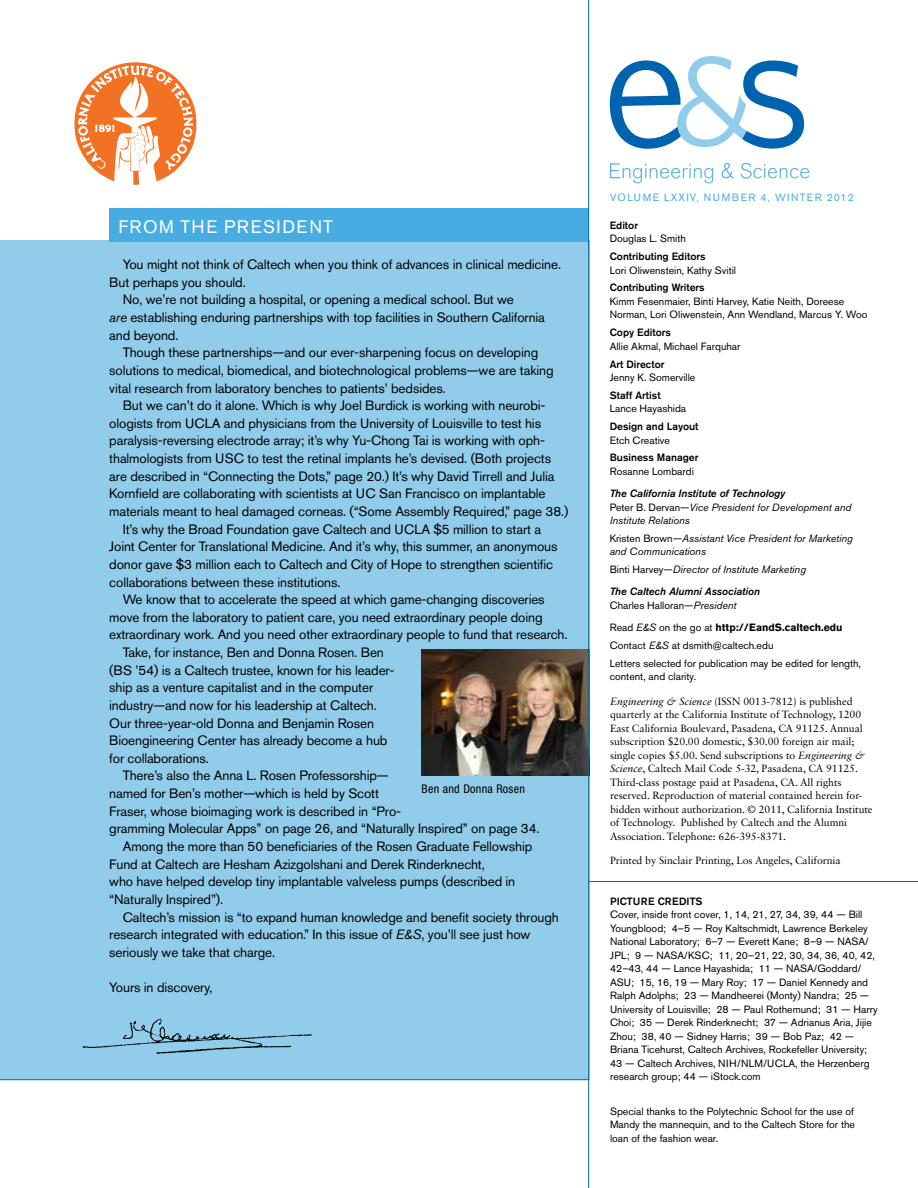
<style>
.page{position:relative;width:918px;height:1188px;background:#fff}
.page>*{position:absolute;margin:0;border:0;box-sizing:border-box;transform-origin:0 0}
.t1{font:18px "Akzidenz Grotesk Pro";letter-spacing:.08em;color:#fff}
.t2{font:13.5px "Akzidenz Grotesk Pro";letter-spacing:-.01em;color:#000}
.t3{font:condensed 12px "Helvetica Neue";letter-spacing:.025em;color:#000}
.t4{font:10.5px/13.5px "Akzidenz Grotesk Pro";color:#000}
.t5{font:10.5px/13.5px "Sabon LT Std";letter-spacing:-.005em;color:#000}
.t6{font:italic 10.5px/13.5px "Akzidenz Grotesk Pro";color:#000}
.t7{font:500 10.5px "Akzidenz Grotesk Pro";color:#000}
.t8{font:10.5px "Akzidenz Grotesk Pro";letter-spacing:.11em;color:#46ace1}
.s1{font-style:italic}
.s2{font-weight:500}
.s3{font-style:normal}
.s4{font-weight:700}
</style>
<div class="page">
<div style="left:0;top:241px;width:589px;height:839px;background:#92cceb"></div>
<div style="left:109px;top:208px;width:480px;height:33px;background:#46ace1"></div>
<svg style="left:74px;top:62px;width:123px;height:123px"></svg>
<svg style="left:610px;top:163px;width:199px;height:20px"></svg>
<svg style="left:609px;top:56px;width:195px;height:93px"></svg>
<hr style="left:0;top:1079px;width:589px;height:1px;background:#006a9e">
<img style="left:78px;top:1018px;width:246px;height:63px">
<hr style="left:589px;top:881px;width:329px;height:1px;background:#006a9e">
<img style="left:422px;top:650px;width:166px;height:125px">
<hr style="left:588px;top:0;width:1px;height:1188px;background:#006a9e">
<h1 class="t1" style="left:118px;top:215px;width:27px">From</h1>
<h1 class="t1" style="left:181px;top:215px;width:61px">the Pres</h1>
<h1 class="t1" style="left:276px;top:215px;width:20px">iden</h1>
<h1 class="t1" style="left:323px;top:215px;width:11px">t</h1>
<p class="t2" style="left:123px;top:256px;width:440px">You might not think of Caltech when you think of advances in clinical medicine.</p>
<p class="t2" style="left:109px;top:273px;width:138px">But perhaps you should.</p>
<p class="t2" style="left:123px;top:291px;width:393px">No, we’re not building a hospital, or opening a medical school. But we</p>
<p class="t2" style="left:109px;top:309px;width:437px"><span class="s1">are</span> establishing enduring partnerships with top facilities in Southern California</p>
<p class="t2" style="left:109px;top:326px;width:71px">and beyond.</p>
<p class="t2" style="left:123px;top:344px;width:417px">Though these partnerships—and our ever-sharpening focus on developing</p>
<p class="t2" style="left:109px;top:361px;width:446px">solutions to medical, biomedical, and biotechnological problems—we are taking</p>
<p class="t2" style="left:109px;top:379px;width:338px">vital research from laboratory benches to patients’ bedsides.</p>
<p class="t2" style="left:123px;top:397px;width:424px">But we can’t do it alone. Which is why Joel Burdick is working with neurobi-</p>
<p class="t2" style="left:109px;top:414px;width:433px">ologists from UCLA and physicians from the University of Louisville to test his</p>
<p class="t2" style="left:109px;top:432px;width:437px">paralysis-reversing electrode array; it’s why Yu-Chong Tai is working with oph-</p>
<p class="t2" style="left:109px;top:450px;width:443px">thalmologists from USC to test the retinal implants he’s devised. (Both projects</p>
<p class="t2" style="left:109px;top:467px;width:447px">are described in “Connecting the Dots,” page 20.) It’s why David Tirrell and Julia</p>
<p class="t2" style="left:109px;top:485px;width:438px">Kornfield are collaborating with scientists at UC San Francisco on implantable</p>
<p class="t2" style="left:109px;top:503px;width:461px">materials meant to heal damaged corneas. (“Some Assembly Required,” page 38.)</p>
<p class="t2" style="left:123px;top:520px;width:420px">It’s why the Broad Foundation gave Caltech and UCLA $5 million to start a</p>
<p class="t2" style="left:109px;top:538px;width:450px">Joint Center for Translational Medicine. And it’s why, this summer, an anonymous</p>
<p class="t2" style="left:109px;top:555px;width:446px">donor gave $3 million each to Caltech and City of Hope to strengthen scientific</p>
<p class="t2" style="left:109px;top:573px;width:233px">collaborations between these institutions.</p>
<p class="t2" style="left:123px;top:591px;width:423px">We know that to accelerate the speed at which game-changing discoveries</p>
<p class="t2" style="left:109px;top:608px;width:435px">move from the laboratory to patient care, you need extraordinary people doing</p>
<p class="t2" style="left:109px;top:626px;width:460px">extraordinary work. And you need other extraordinary people to fund that research.</p>
<p class="t2" style="left:123px;top:644px;width:263px">Take, for instance, Ben and Donna Rosen. Ben</p>
<p class="t2" style="left:109px;top:661px;width:287px">(BS ’54) is a Caltech trustee, known for his leader-</p>
<p class="t2" style="left:109px;top:679px;width:265px">ship as a venture capitalist and in the computer</p>
<p class="t2" style="left:109px;top:696px;width:269px">industry—and now for his leadership at Caltech.</p>
<p class="t2" style="left:109px;top:714px;width:266px">Our three-year-old Donna and Benjamin Rosen</p>
<p class="t2" style="left:109px;top:732px;width:280px">Bioengineering Center has already become a hub</p>
<p class="t2" style="left:109px;top:749px;width:101px">for collaborations.</p>
<p class="t2" style="left:123px;top:767px;width:268px">There’s also the Anna L. Rosen Professorship—</p>
<p class="t2" style="left:109px;top:785px;width:271px">named for Ben’s mother—which is held by Scott</p>
<p class="t2" style="left:109px;top:802px;width:293px">Fraser, whose bioimaging work is described in “Pro-</p>
<p class="t2" style="left:109px;top:820px;width:432px">gramming Molecular Apps” on page 26, and “Naturally Inspired” on page 34.</p>
<p class="t2" style="left:123px;top:838px;width:411px">Among the more than 50 beneficiaries of the Rosen Graduate Fellowship</p>
<p class="t2" style="left:109px;top:855px;width:377px">Fund at Caltech are H esham Azizgolshani and Derek Rinderknecht,</p>
<p class="t2" style="left:109px;top:873px;width:408px">who have helped develop tiny implantable valveless pumps (described in</p>
<p class="t2" style="left:109px;top:890px;width:115px">“Naturally Inspired”).</p>
<p class="t2" style="left:123px;top:908px;width:438px">Caltech’s mission is “to expand human knowledge and benefit society through</p>
<p class="t2" style="left:109px;top:926px;width:423px">research integrated with education.” In this issue of <span class="s1">E&amp;S</span>, you’ll see just how</p>
<p class="t2" style="left:109px;top:943px;width:167px">seriously we take that charge.</p>
<p class="t2" style="left:109px;top:979px;width:105px">Yours in discovery,</p>
<p class="t3" style="left:422px;top:781px;width:105px">Ben and Donna Rosen</p>
<p class="t8" style="left:610px;top:190px;width:17px">Volume</p>
<p class="t8" style="left:664px;top:190px;width:59px">LXXIV, Number</p>
<p class="t8" style="left:761px;top:190px;width:95px">4, winter 2012</p>
<p class="t7" style="left:610px;top:218px;width:30px">Editor</p>
<p class="t4" style="left:610px;top:232px;width:78px">Douglas L. Smith</p>
<p class="t7" style="left:610px;top:250px;width:97px">Contributing Editors</p>
<p class="t4" style="left:610px;top:263px;width:128px">Lori Oliwenstein, Kathy Svitil</p>
<p class="t7" style="left:610px;top:281px;width:97px">Contributing Writers</p>
<p class="t4" style="left:610px;top:294px;width:259px">Kimm Fesenmaier, Binti Harvey, Katie Neith, Doreese<br>Norman, Lori Oliwenstein, Ann Wendland, Marcus Y. Woo</p>
<p class="t7" style="left:610px;top:326px;width:63px">Copy Editors</p>
<p class="t4" style="left:610px;top:339px;width:132px">Allie Akmal, Michael Farquhar</p>
<p class="t7" style="left:610px;top:357px;width:56px">Art Director</p>
<p class="t4" style="left:610px;top:371px;width:87px">Jenny K. Somerville</p>
<p class="t7" style="left:610px;top:388px;width:52px">Staff Artist</p>
<p class="t4" style="left:610px;top:402px;width:78px">Lance Hayashida</p>
<p class="t7" style="left:610px;top:420px;width:90px">Design and Layout</p>
<p class="t4" style="left:610px;top:433px;width:62px">Etch Creative</p>
<p class="t7" style="left:610px;top:451px;width:90px">Business Manager</p>
<p class="t4" style="left:610px;top:465px;width:86px">Rosanne Lombardi</p>
<p class="t6" style="left:610px;top:487px;width:243px"><span class="s2">The California Institute of Technology<br></span><span class="s3">Peter B. Dervan—</span>Vice President for Development and<br>Institute Relations</p>
<p class="t6" style="left:610px;top:531px;width:245px"><span class="s3">Kristen Brown—</span>Assistant Vice President for Marketing and Communications</p>
<p class="t6" style="left:610px;top:558px;width:198px;line-height:22.2px"><span class="s3">Binti H arvey—</span>Director of Institute Marketing<br><span class="s2">The Caltech Alumni Association</span></p>
<p class="t4" style="left:610px;top:594px;width:234px;line-height:22.2px">Charles H alloran—<span class="s1">President<br></span>Read <span class="s1">E&amp;S</span> on the go at <span class="s4">http://EandS.caltech.edu</span></p>
<p class="t4" style="left:610px;top:636px;width:253px;line-height:17.9px">Contact <span class="s1">E&amp;S</span> at dsmith@caltech.edu<br>Letters selected for publication may be edited for length,</p>
<p class="t4" style="left:610px;top:670px;width:88px">content, and clarity.</p>
<p class="t5" style="left:610px;top:694px;width:264px"><span class="s1">Engineering &amp; Science</span> (ISSN 0013-7812) is published quarterly at the California Institute of Technology, 1200<br>East California Boulevard, Pasadena, CA 91125. Annual subscription $20.00 domestic, $30.00 foreign air mail; single copies $5.00. Send subscriptions to <span class="s1">Engineering &amp; Science</span>, Caltech Mail Code 5-32, Pasadena, CA 91125.<br>Third-class postage paid at Pasadena, CA. All rights reserved. Reproduction of material contained herein for&shy;bidden without authorization. © 2011, California Institute of Technology. Published by Caltech and the Alumni Association. Telephone: 626-395-8371.</p>
<p class="t5" style="left:610px;top:853px;width:232px">Printed by Sinclair Printing, Los Angeles, California</p>
<p class="t7" style="left:610px;top:894px;width:12px">PICTURE</p>
<p class="t7" style="left:658px;top:894px;width:6px">CRE</p>
<p class="t7" style="left:679px;top:894px;width:14px">DITS</p>
<p class="t4" style="left:610px;top:908px;width:269px">Cover, inside front cover, 1, 14, 21, 27, 34, 39, 44 — Bill Youngblood; 4–5 — Roy Kaltschmidt, Lawrence Berkeley National Laboratory; 6–7 — Everett Kane; 8–9 — NASA/ JPL; 9 — NASA/KSC; 11, 20–21, 22, 30, 34, 36, 40, 42, 42–43, 44 — Lance Hayashida; 11 — NASA/Goddard/ ASU; 15, 16, 19 — Mary Roy; 17 — Daniel Kennedy and Ralph Adolphs; 23 — Mandheerei (Monty) Nandra; 25 — University of Louisville; 28 — Paul Rothemund; 31 — Harry Choi; 35 — Derek Rinderknecht; 37 — Adrianus Aria, Jijie Zhou; 38, 40 — Sidney Harris; 39 — Bob Paz; 42 — Briana Ticehurst, Caltech Archives, Rockefeller University; 43 — Caltech Archives, NIH /NLM/UCLA, the H erzenberg research group; 44 — iStock.com</p>
<p class="t4" style="left:610px;top:1104px;width:246px;text-align:justify">Special thanks to the Polytechnic School for the use of Mandy the mannequin, and to the Caltech Store for the loan of the fashion wear.</p>
</div>
